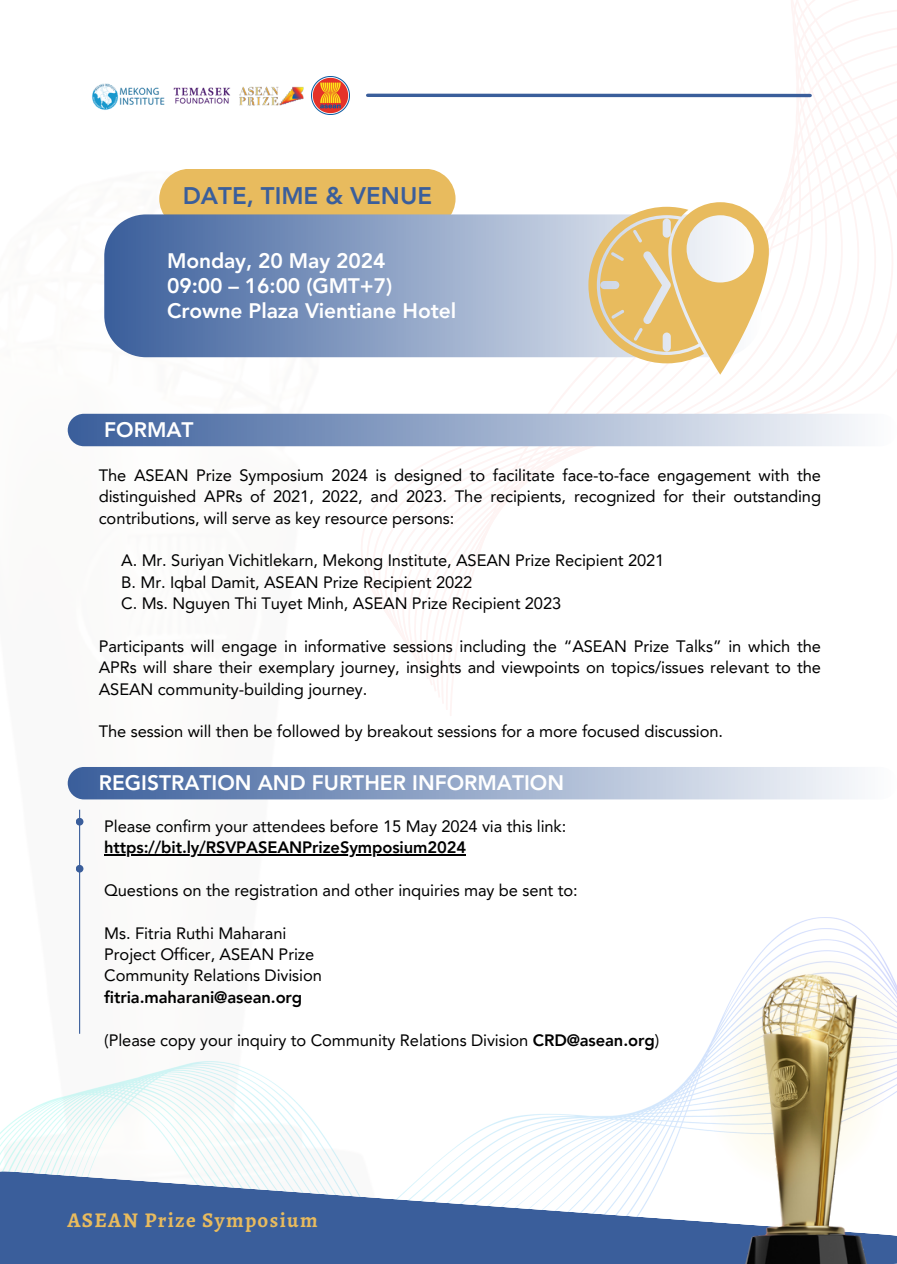
<style>
.page{position:relative;width:897px;height:1264px;background:#fff}
.page>*{position:absolute;margin:0;border:0;box-sizing:border-box;transform-origin:0 0}
.t1{font:800 24px "Avenir LT Pro";color:#3a5e9b}
.t2{font:800 21px/24.8px "Avenir LT Pro";letter-spacing:-.005em;color:#fff}
.t3{font:700 21px "Alegreya";letter-spacing:.065em;color:#e8bb5e}
.t4{font:16.5px/21.3px "Avenir LT Pro";letter-spacing:-.005em;color:#000;text-align:justify}
.t5{font:800 16.5px "Avenir LT Pro";letter-spacing:-.005em;color:#000}
.s1{font-weight:800}
</style>
<div class="page">
<svg style="left:359px;top:0;width:538px;height:617px"></svg>
<img style="left:239px;top:86px;width:65px;height:20px">
<img style="left:92px;top:83px;width:73px;height:27px">
<img style="left:173px;top:87px;width:58px;height:17px">
<hr style="left:368px;top:94px;width:442px;height:3px;background:#3a5e9b">
<img style="left:0;top:917px;width:878px;height:252px">
<svg style="left:0;top:1169px;width:897px;height:94px;fill:#3a5e9b"></svg>
<div style="left:159px;top:169px;width:296px;height:45px;background:#e8bb5e"></div>
<svg style="left:104px;top:214px;width:484px;height:143px;background:#849ac0"></svg>
<div style="left:68px;top:414px;width:828px;height:32px;background:linear-gradient(to right,#3a5e9b,#fdfefe);border-radius:16px"></div>
<div style="left:68px;top:767px;width:828px;height:32px;background:linear-gradient(to right,#3a5e9b,#fdfefe);border-radius:16px"></div>
<hr style="left:104px;top:854px;width:362px;height:1px;background:#000">
<img style="left:744px;top:1187px;width:125px;height:76px">
<img style="left:706px;top:1009px;width:179px;height:178px">
<img style="left:728px;top:950px;width:169px;height:179px">
<hr style="left:79px;top:809px;width:1px;height:224px;background:#3a5e9b">
<div style="left:76px;top:817px;width:7px;height:8px;background:#3a5e9b;border-radius:50%"></div>
<div style="left:76px;top:864px;width:7px;height:8px;background:#3a5e9b;border-radius:50%"></div>
<svg style="left:588px;top:202px;width:181px;height:172px"></svg>
<img style="left:311px;top:76px;width:38px;height:39px">
<p class="t1" style="left:183px;top:186px;width:251px">DATE, TIME &amp; VENUE</p>
<p class="t2" style="left:167px;top:250px;width:290px">Monday, 20 May 2024<br>09:00 – 16:00 (GMT+7)<br>Crowne Plaza Vientiane Hotel</p>
<p class="t2" style="left:104px;top:419px;width:91px">FORMAT</p>
<p class="t4" style="left:99px;top:466px;width:723px">The ASEAN Prize Symposium 2024 is designed to facilitate face-to-face engagement with the distinguished APRs of 2021, 2022, and 2023. The recipients, recognized for their outstanding contributions, will serve as key resource persons:</p>
<p class="t4" style="left:121px;top:551px;width:544px">A. Mr. Suriyan Vichitlekarn, Mekong Institute, ASEAN Prize Recipient 2021</p>
<p class="t4" style="left:121px;top:573px;width:353px">B. Mr. Iqbal Damit, ASEAN Prize Recipient 2022</p>
<p class="t4" style="left:121px;top:594px;width:441px">C. Ms. Nguyen Thi Tuyet Minh, ASEAN Prize Recipient 2023</p>
<p class="t4" style="left:99px;top:637px;width:723px">Participants will engage in informative sessions including the “ASEAN Prize Talks” in which the APRs will share their exemplary journey, insights and viewpoints on topics/issues relevant to the ASEAN community-building journey.</p>
<h1 class="t4" style="left:99px;top:722px;width:626px">The session will then be followed by breakout sessions for a more focused discussion.</h1>
<p class="t2" style="left:99px;top:772px;width:467px">REGISTRATION AND FURTHER INFORMATION</p>
<h3 class="t4" style="left:104px;top:816px;width:463px">Please confirm your attendees before 15 May 2024 via this link:</h3>
<h2 class="t5" style="left:104px;top:840px;width:363px">https://bit.ly/RSVPASEANPrizeSymposium2024</h2>
<h2 class="t4" style="left:104px;top:881px;width:475px">Questions on the registration and other inquiries may be sent to:</h2>
<p class="t4" style="left:104px;top:923px;width:184px">Ms. Fitria Ruthi Maharani</p>
<p class="t4" style="left:104px;top:945px;width:211px">Project Officer, ASEAN Prize</p>
<p class="t4" style="left:104px;top:966px;width:219px">Community Relations Division</p>
<p class="t5" style="left:104px;top:990px;width:199px">fitria.maharani@asean.org</p>
<p class="t4" style="left:104px;top:1030px;width:556px">(Please copy your inquiry to Community Relations Division <span class="s1">CRD@asean.org</span>)</p>
<h2 class="t3" style="left:67px;top:1205px;width:252px">ASEAN Prize Symposium</h2>
</div>
